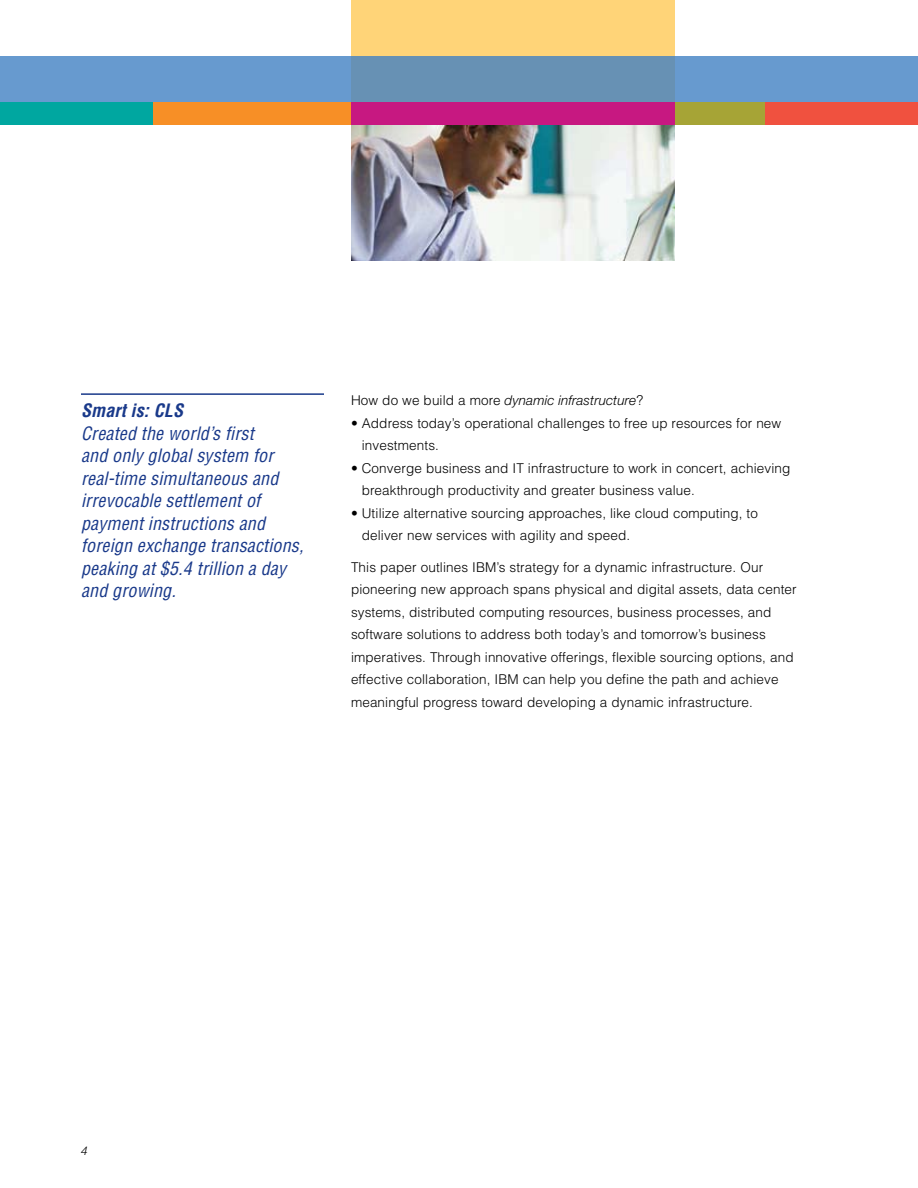
<style>
.page{position:relative;width:918px;height:1188px;background:#fff}
.page>*{position:absolute;margin:0;border:0;box-sizing:border-box;transform-origin:0 0}
.t1{font:italic condensed 18px/22.5px "Helvetica";letter-spacing:.01em;color:#19398a}
.t2{font:italic 700 condensed 18px "Helvetica";letter-spacing:.01em;color:#19398a}
.t3{font:300 13.5px/22.5px "Helvetica";letter-spacing:.01em;color:#000}
.t4{font:italic 300 13.5px "Helvetica Neue";letter-spacing:.01em;color:#000}
.t5{font:italic 300 12px "Helvetica Neue";color:#000}
.s1{font-family:"Helvetica";font-style:normal}
</style>
<div class="page">
<div style="left:351px;top:0;width:324px;height:103px;background:#ffd478"></div>
<svg style="left:0;top:56px;width:917px;height:47px;fill:#679acf"></svg>
<div style="left:0;top:103px;width:153px;height:22px;background:#00a7a0"></div>
<div style="left:153px;top:103px;width:198px;height:22px;background:#f78f26"></div>
<div style="left:351px;top:103px;width:324px;height:22px;background:#c71881"></div>
<div style="left:675px;top:103px;width:90px;height:22px;background:#a6a436"></div>
<div style="left:765px;top:103px;width:153px;height:22px;background:#f0513f"></div>
<hr style="left:917px;top:56px;width:1px;height:68px;background:#4281c3">
<img style="left:351px;top:125px;width:324px;height:135px">
<hr style="left:81px;top:393px;width:243px;height:2px;background:#19398a">
<h1 class="t2" style="left:81px;top:400px;width:104px">Smart is: CLS</h1>
<h1 class="t1" style="left:81px;top:422px;width:224px">Created the world’s first<br>and only global system for real-time simultaneous and irrevocable settlement of payment instructions and foreign exchange transactions, peaking at $5.4 trillion a day and growing.</h1>
<p class="t4" style="left:351px;top:393px;width:294px"><span class="s1">How do we build a more</span> dynamic infrastructure<span class="s1">?</span></p>
<p class="t3" style="left:362px;top:412px;width:421px;text-indent:-11px">• Address today’s operational challenges to free up resources for new investments.</p>
<p class="t3" style="left:362px;top:457px;width:430px;text-indent:-11px">• Converge business and IT infrastructure to work in concert, achieving breakthrough productivity and greater business value.</p>
<p class="t3" style="left:362px;top:502px;width:398px;text-indent:-11px">• Utilize alternative sourcing approaches, like cloud computing, to deliver new services with agility and speed.</p>
<p class="t3" style="left:351px;top:555px;width:447px">This paper outlines IBM’s strategy for a dynamic infrastructure. Our pioneering new approach spans physical and digital assets, data center systems, distributed computing resources, business processes, and software solutions to address both today’s and tomorrow’s business imperatives. Through innovative offerings, flexible sourcing options, and effective collaboration, IBM can help you define the path and achieve meaningful progress toward developing a dynamic infrastructure.</p>
<p class="t5" style="left:81px;top:1143px;width:8px">4</p>
</div>
